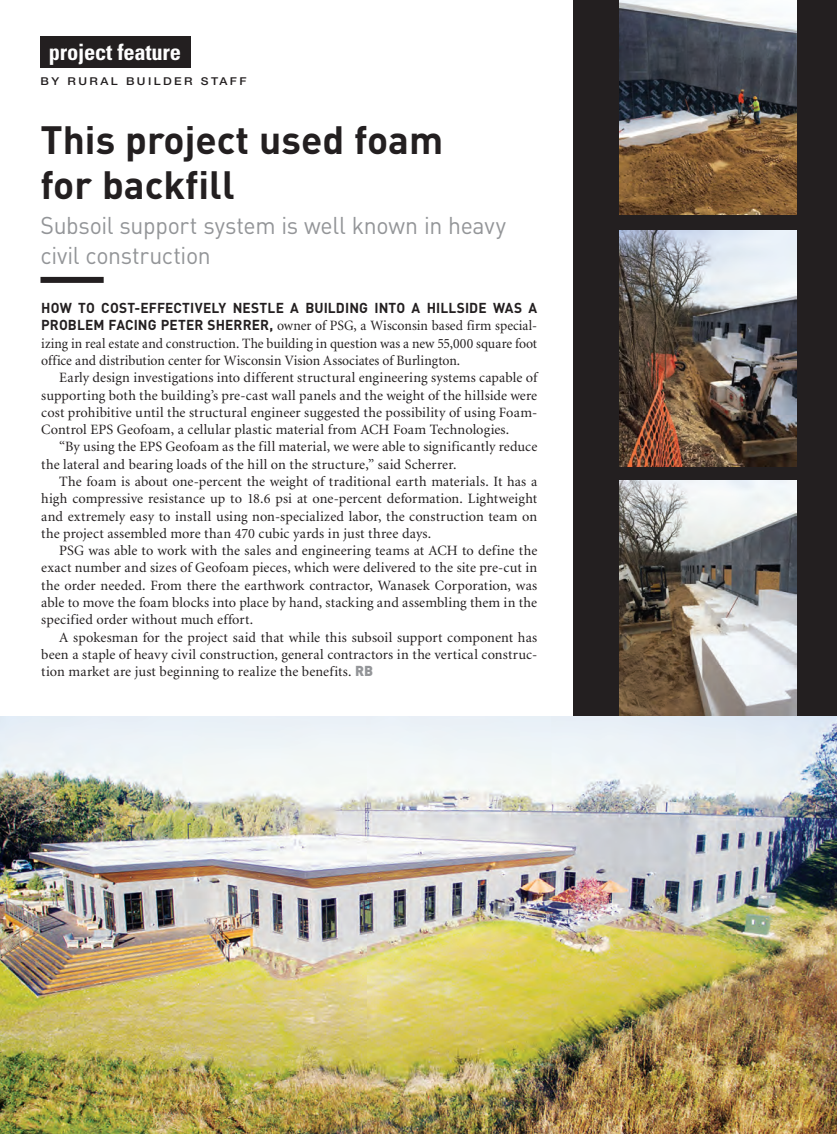
<style>
.page{position:relative;width:837px;height:1134px;background:#fff}
.page>*{position:absolute;margin:0;border:0;box-sizing:border-box;transform-origin:0 0}
.t1{font:39px/45px "Din Bold A";color:#231f20}
.t2{font:24px/30px "Din Regular A";letter-spacing:-.015em;color:#939598;scale:.96 1}
.t3{font:700 condensed 22.5px "Univers";letter-spacing:-.01em;color:#fff}
.t4{font:14.25px "Minion";letter-spacing:.01em;color:#231f20}
.t5{font:14.25px "Minion";letter-spacing:.01em;color:#231f20;scale:.96 1}
.t6{font:14.25px "Din Bold A";letter-spacing:.01em;color:#231f20;scale:.96 1}
.t7{font:500 10.8px "Helvetica Neue";letter-spacing:.2em;color:#231f20;scale:1.11 1}
.s1{font-family:"Din Bold A"}
.s2{font-family:"Din Black A";color:#939598}
</style>
<div class="page">
<div style="left:40px;top:36px;width:151px;height:32px;background:#231f20"></div>
<div style="left:573px;top:0;width:264px;height:716px;background:#231f20"></div>
<img style="left:620px;top:0;width:176px;height:215px">
<img style="left:620px;top:231px;width:176px;height:236px">
<img style="left:620px;top:480px;width:176px;height:236px">
<div style="left:40px;top:277px;width:64px;height:6px;background:#231f20"></div>
<img style="left:0;top:716px;width:837px;height:418px">
<h3 class="t3" style="left:49px;top:39px;width:134px">project feature</h3>
<p class="t7" style="left:40px;top:75px;width:187px">BY RURAL B UILDER STAFF</p>
<p class="t1" style="left:40px;top:116px;width:404px">THIS PROJECT USED FOAM<br>FOR BACKFILL</p>
<p class="t2" style="left:40px;top:210px;width:486px">Subsoil support system is well known in heavy civil construction</p>
<p class="t6" style="left:41px;top:299px;width:517px">HOW TO COST-EFFECTIVELY NESTLE A BUILDING INTO A H ILLSIDE WAS A</p>
<p class="t5" style="left:41px;top:319px;width:518px"><span class="s1">PROBLEM FACING PET ER SH ERRER,</span> owner of PSG, a Wisconsin based firm special-</p>
<p class="t5" style="left:41px;top:336px;width:518px">izing in real estate and construction. The building in question was a new 55,000 square foot</p>
<p class="t5" style="left:41px;top:353px;width:438px">office and distribution center for Wisconsin Vision Associates of Burlington.</p>
<p class="t4" style="left:59px;top:371px;width:480px">Early design investigations into different structural engineering systems capable of</p>
<p class="t4" style="left:41px;top:388px;width:498px">supporting both the building’s pre-cast wall panels and the weight of the hillside were</p>
<p class="t4" style="left:41px;top:405px;width:498px">cost prohibitive until the structural engineer suggested the possibility of using Foam-</p>
<p class="t4" style="left:41px;top:423px;width:470px">Control EPS Geofoam, a cellular plastic material from ACH Foam Technologies.</p>
<p class="t4" style="left:59px;top:440px;width:480px">“By using the EPS Geofoam as the fill material, we were able to significantly reduce</p>
<p class="t4" style="left:41px;top:457px;width:417px">the lateral and bearing loads of the hill on the structure,” said Scherrer.</p>
<p class="t4" style="left:59px;top:474px;width:479px">The foam is about one-percent the weight of traditional earth materials. It has a</p>
<p class="t4" style="left:41px;top:492px;width:497px">high compressive resistance up to 18.6 psi at one-percent deformation. Lightweight</p>
<p class="t4" style="left:41px;top:509px;width:497px">and extremely easy to install using non-specialized labor, the construction team on</p>
<p class="t4" style="left:41px;top:526px;width:392px">the project assembled more than 470 cubic yards in just three days.</p>
<p class="t4" style="left:59px;top:544px;width:480px">PSG was able to work with the sales and engineering teams at ACH to define the</p>
<p class="t4" style="left:41px;top:561px;width:498px">exact number and sizes of Geofoam pieces, which were delivered to the site pre-cut in</p>
<p class="t4" style="left:41px;top:578px;width:498px">the order needed. From there the earthwork contractor, Wanasek Corporation, was</p>
<p class="t4" style="left:41px;top:595px;width:497px">able to move the foam blocks into place by hand, stacking and assembling them in the</p>
<p class="t4" style="left:41px;top:613px;width:214px">specified order without much effort.</p>
<p class="t4" style="left:59px;top:630px;width:480px">A spokesman for the project said that while this subsoil support component has</p>
<p class="t4" style="left:41px;top:647px;width:498px">been a staple of heavy civil construction, general contractors in the vertical construc-</p>
<p class="t4" style="left:41px;top:665px;width:333px">tion market are just beginning to realize the benefits. <span class="s2">RB</span></p>
</div>
